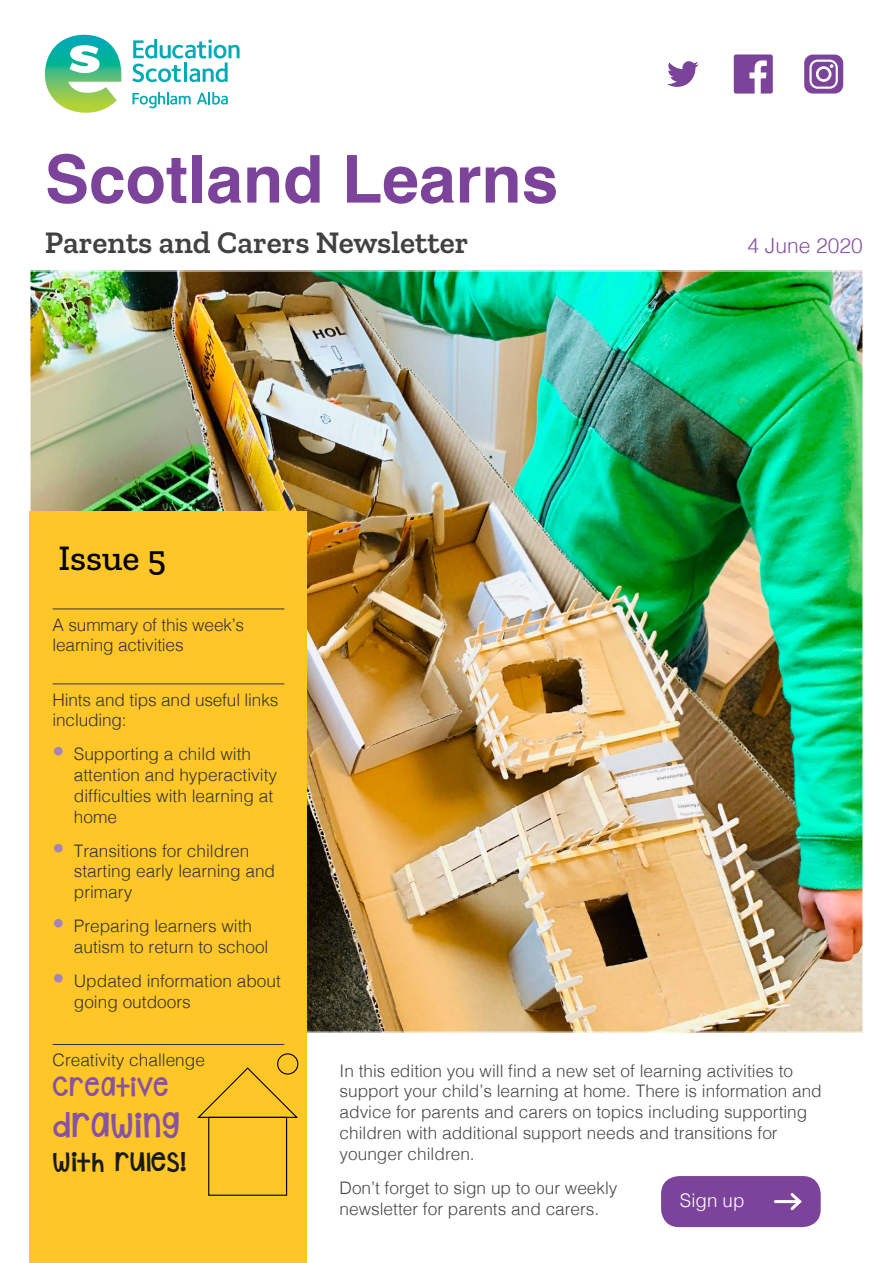
<style>
.page{position:relative;width:893px;height:1263px;background:#fff}
.page>*{position:absolute;margin:0;border:0;box-sizing:border-box;transform-origin:0 0}
.t1{font:700 66px "Helvetica";color:#7c439a}
.t2{font:500 36px "Zilla Slab";color:#000}
.t3{font:600 31.5px "Zilla Slab";color:#414042}
.headers{font:27px "KG Shakeit Off Chunky";color:#8553a2}
.headers-2{font:21px "KG Shakeit Off Chunky";color:#1a1a1a}
.t4{font:300 21px "Helvetica";color:#8553a2}
.headers-3{font:21px "KG Shakeit Off Chunky";color:#8553a2}
.Normal_text{font:300 18.75px "Helvetica";color:#fff}
.Bullet_points{font:300 17.25px/20.7px "Helvetica";color:#333}
.Normal_text-2{font:300 17.25px/20.7px "Helvetica";color:#474747}
.s1{font-size:24px;color:#a483bb}
</style>
<div class="page">
<img style="left:32px;top:273px;width:829px;height:757px">
<div style="left:30px;top:511px;width:277px;height:752px;background:#ffc628"></div>
<svg style="left:734px;top:54px;width:39px;height:40px"></svg>
<div style="left:804px;top:55px;width:39px;height:39px;background:#7c439a;border-radius:9px"></div>
<svg style="left:809px;top:60px;width:29px;height:29px"></svg>
<svg style="left:667px;top:61px;width:32px;height:26px"></svg>
<svg style="left:45px;top:35px;width:76px;height:78px"></svg>
<svg style="left:132px;top:39px;width:108px;height:43px"></svg>
<svg style="left:132px;top:92px;width:59px;height:16px"></svg>
<svg style="left:197px;top:92px;width:31px;height:13px"></svg>
<div style="left:661px;top:1176px;width:160px;height:51px;background:#7c439a;border-radius:18px"></div>
<hr style="left:775px;top:1200px;width:25px;height:3px;background:#fff">
<svg style="left:788px;top:1193px;width:14px;height:17px"></svg>
<hr style="left:53px;top:608px;width:231px;height:1px;background:#333">
<hr style="left:53px;top:683px;width:231px;height:1px;background:#333">
<hr style="left:53px;top:1044px;width:231px;height:1px;background:#333">
<div style="left:208px;top:1117px;width:79px;height:79px;border:1px solid #000"></div>
<svg style="left:197px;top:1067px;width:101px;height:51px"></svg>
<div style="left:277px;top:1053px;width:21px;height:21px;border:1px solid #000;border-radius:50%"></div>
<p class="t1" style="left:45px;top:126px;width:515px">Scotland Learns</p>
<p class="t3" style="left:45px;top:225px;width:425px">Parents and Carers Newsletter</p>
<p class="t4" style="left:747px;top:228px;width:117px">4 June 2020</p>
<p class="t2" style="left:59px;top:538px;width:109px">Issue 5</p>
<p class="Bullet_points" style="left:53px;top:613px;width:193px">A summary of this week’s learning activities</p>
<p class="Bullet_points" style="left:53px;top:688px;width:227px">Hints and tips and useful links including:</p>
<p class="Bullet_points" style="left:74px;top:743px;width:205px;text-indent:-21px"><span class="s1">•</span> Supporting a child with attention and hyperactivity difficulties with learning at home</p>
<p class="Bullet_points" style="left:74px;top:839px;width:203px;text-indent:-21px"><span class="s1">•</span> Transitions for children starting early learning and primary</p>
<p class="Bullet_points" style="left:74px;top:915px;width:196px;text-indent:-21px"><span class="s1">•</span> Preparing learners with autism to return to school</p>
<p class="Bullet_points" style="left:74px;top:969px;width:209px;text-indent:-21px"><span class="s1">•</span> Updated information about going outdoors</p>
<p class="Bullet_points" style="left:53px;top:1048px;width:154px">Creativity challenge</p>
<p class="headers-3" style="left:53px;top:1069px;width:118px">CREATIVE</p>
<p class="headers" style="left:53px;top:1103px;width:129px">DRAWING</p>
<p class="headers-2" style="left:53px;top:1145px;width:136px">WITH RULES!</p>
<p class="Normal_text-2" style="left:340px;top:1059px;width:484px">In this edition you will find a new set of learning activities to support your child’s learning at home. There is information and advice for parents and carers on topics including supporting children with additional support needs and transitions for younger children.</p>
<p class="Normal_text-2" style="left:340px;top:1176px;width:280px">Don’t forget to sign up to our weekly newsletter for parents and carers.</p>
<p class="Normal_text" style="left:680px;top:1184px;width:66px">Sign up</p>
</div>
